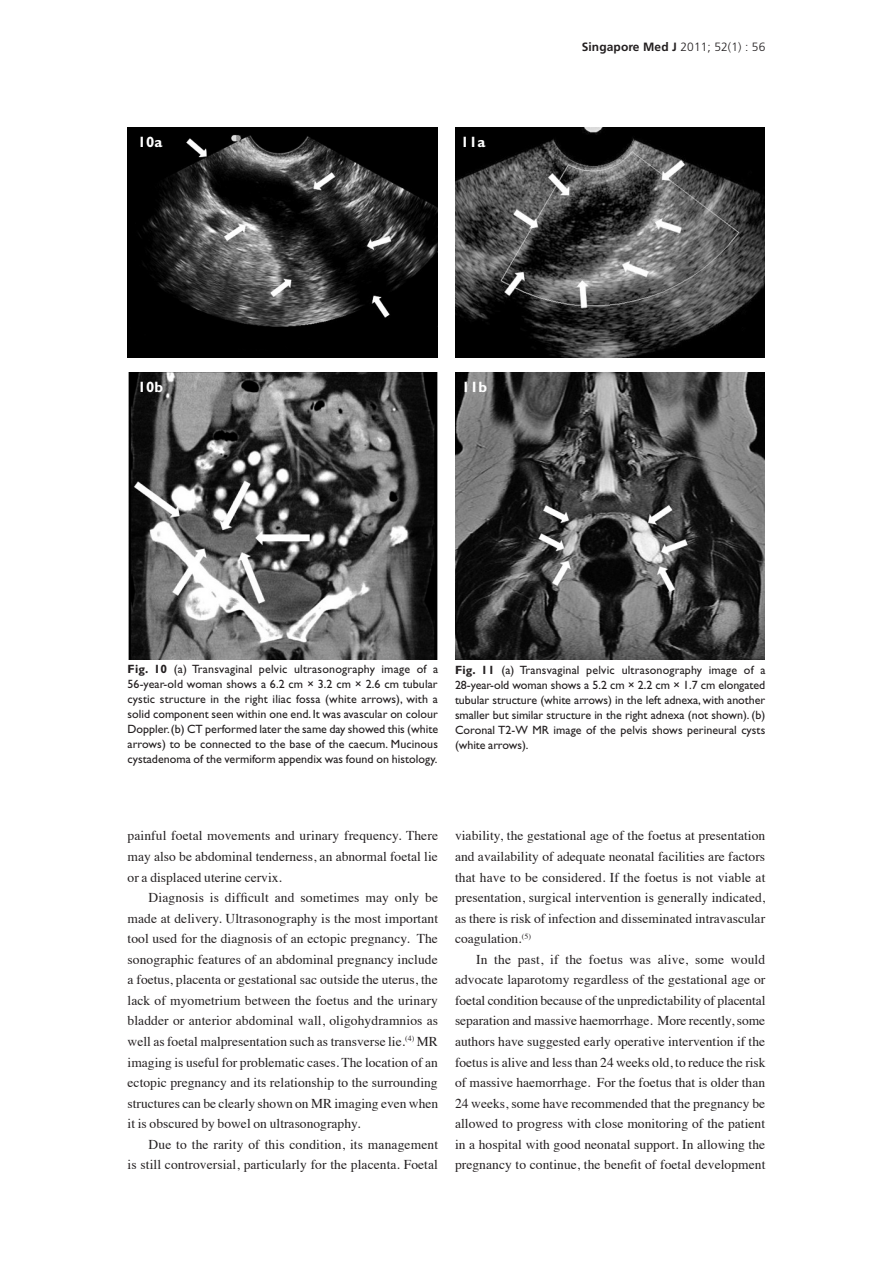
<style>
.page{position:relative;width:893px;height:1263px;background:#fff}
.page>*{position:absolute;margin:0;border:0;box-sizing:border-box;transform-origin:0 0}
.Bodytext_TimesNR{font:700 15px "Gill Sans";color:#fff}
.Bodytext_TimesNR-2{font:13.5px/20.5px "Times";letter-spacing:.005em;color:#231f20;text-align:justify}
.Bodytext_TimesNR-3{font:12px/15px "Gill Sans";color:#231f20;text-align:justify}
.t1{font:700 12px "Frutiger";letter-spacing:.01em;color:#231f20}
.s1{font-weight:300}
.s2{font-weight:700}
</style>
<div class="page">
<img style="left:128px;top:372px;width:310px;height:287px">
<img style="left:128px;top:128px;width:310px;height:230px">
<img style="left:455px;top:128px;width:310px;height:230px">
<img style="left:455px;top:372px;width:310px;height:287px">
<p class="Bodytext_TimesNR" style="left:138px;top:133px;width:26px">10a</p>
<p class="Bodytext_TimesNR" style="left:138px;top:378px;width:27px">10b</p>
<p class="Bodytext_TimesNR" style="left:461px;top:133px;width:26px">11a</p>
<p class="Bodytext_TimesNR" style="left:462px;top:378px;width:27px">11b</p>
<p class="t1" style="left:582px;top:40px;width:185px">Singapore Med J <span class="s1">2011; 52(1) : 56</span></p>
<p class="Bodytext_TimesNR-3" style="left:128px;top:662px;width:312px"><span class="s2">Fig. 10</span> (a) Transvaginal pelvic ultrasonography image of a 56-year-old woman shows a 6.2 cm × 3.2 cm × 2.6 cm tubular cystic structure in the right iliac fossa (white arrows), with a solid component seen within one end. It was avascular on colour Doppler. (b) CT performed later the same day showed this (white arrows) to be connected to the base of the caecum. Mucinous cystadenoma of the vermiform appendix was found on histology.</p>
<p class="Bodytext_TimesNR-3" style="left:455px;top:662px;width:312px"><span class="s2">Fig. 11</span> (a) Transvaginal pelvic ultrasonography image of a 28-year-old woman shows a 5.2 cm × 2.2 cm × 1.7 cm elongated tubular structure (white arrows) in the left adnexa, with another smaller but similar structure in the right adnexa (not shown). (b)<br>Coronal T2-W MR image of the pelvis shows perineural cysts (white arrows).</p>
<p class="Bodytext_TimesNR-2" style="left:128px;top:824px;width:312px">painful foetal movements and urinary frequency. There may also be abdominal tenderness, an abnormal foetal lie or a displaced uterine cervix.</p>
<p class="Bodytext_TimesNR-2" style="left:128px;top:886px;width:312px;text-indent:21px">Diagnosis is difficult and sometimes may only be made at delivery. Ultrasonography is the most important tool used for the diagnosis of an ectopic pregnancy. The sonographic features of an abdominal pregnancy include a foetus, placenta or gestational sac outside the uterus, the lack of myometrium between the foetus and the urinary bladder or anterior abdominal wall, oligohydramnios as well as foetal malpresentation such as transverse lie.<sup>(4)</sup> MR imaging is useful for problematic cases. The location of an ectopic pregnancy and its relationship to the surrounding structures can be clearly shown on MR imaging even when it is obscured by bowel on ultrasonography.</p>
<p class="Bodytext_TimesNR-2" style="left:128px;top:1133px;width:312px;text-align:right">Due to the rarity of this condition, its management<br>is still controversial, particularly for the placenta. Foetal</p>
<p class="Bodytext_TimesNR-2" style="left:455px;top:824px;width:312px">viability, the gestational age of the foetus at presentation and availability of adequate neonatal facilities are factors that have to be considered. If the foetus is not viable at presentation, surgical intervention is generally indicated, as there is risk of infection and disseminated intravascular coagulation.<sup>(5)</sup></p>
<p class="Bodytext_TimesNR-2" style="left:455px;top:948px;width:312px;text-indent:21px">In the past, if the foetus was alive, some would advocate laparotomy regardless of the gestational age or foetal condition because of the unpredictability of placental separation and massive haemorrhage. More recently, some authors have suggested early operative intervention if the foetus is alive and less than 24 weeks old, to reduce the risk of massive haemorrhage. For the foetus that is older than 24 weeks, some have recommended that the pregnancy be allowed to progress with close monitoring of the patient in a hospital with good neonatal support. In allowing the pregnancy to continue, the benefit of foetal development</p>
</div>
